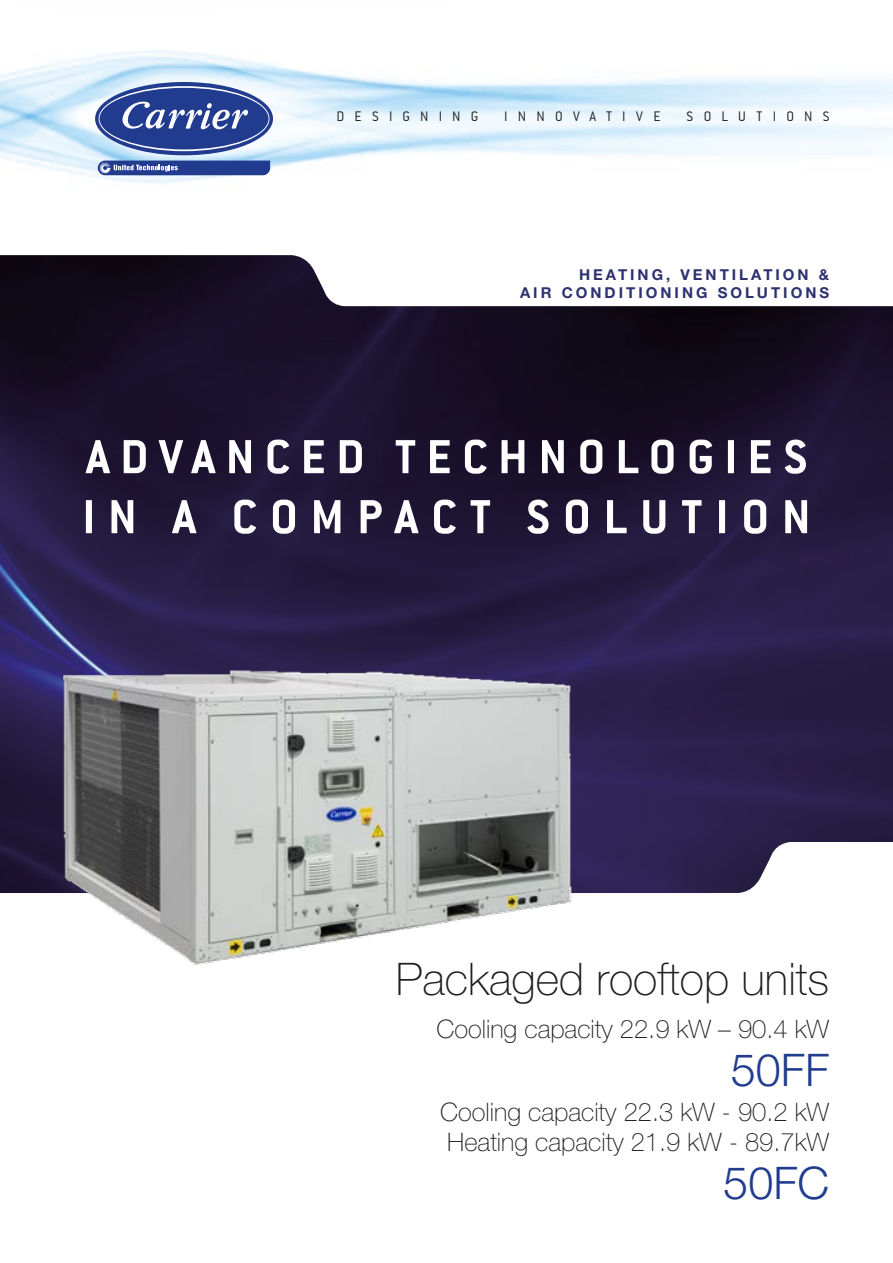
<style>
.page{position:relative;width:893px;height:1263px;background:#fff}
.page>*{position:absolute;margin:0;border:0;box-sizing:border-box;transform-origin:0 0}
.t1{font:52.5px/60px "Conduit ITCTT Bold";letter-spacing:.2em;color:#fff}
.t2{font:100 45px "Helvetica Neue LT Pro";color:#1d1d1b}
.t3{font:300 45px "Helvetica Neue LT Pro";color:#213b8f}
.t4{font:100 25.5px/30.6px "Helvetica Neue LT Pro";color:#1d1d1b}
.t5{font:700 15px/18px "Helvetica Neue LT Pro";letter-spacing:.2em;color:#2d316f;text-align:right}
.t6{font:15px "Conduit ITCTT Light";letter-spacing:.675em;color:#1d1d1b}
</style>
<div class="page">
<img style="left:0;top:255px;width:893px;height:638px">
<img style="left:0;top:50px;width:893px;height:133px">
<svg style="left:95px;top:82px;width:178px;height:73px;background:#2f4896"></svg>
<svg style="left:99px;top:86px;width:170px;height:65px"></svg>
<div style="left:100px;top:88px;width:169px;height:61px;background:#213b8f;border-radius:50%"></div>
<svg style="left:122px;top:102px;width:126px;height:27px"></svg>
<svg style="left:98px;top:161px;width:172px;height:14px;background:#3a519b"></svg>
<img style="left:48px;top:642px;width:537px;height:323px">
<p class="t6" style="left:336px;top:108px;width:143px">DESIGNING</p>
<p class="t6" style="left:504px;top:108px;width:158px">INNOVATIVE</p>
<p class="t6" style="left:687px;top:108px;width:144px">SOLUTIONS</p>
<p class="t5" style="left:520px;top:265px;width:311px">HEATING, VENTILATION &amp;<br>AIR CONDITIONING SOLUTIONS</p>
<h1 class="t1" style="left:82px;top:426px;width:730px">ADVANCED TECHNOLOGIES<br>IN A COMPACT SOLUTION</h1>
<h2 class="t2" style="left:396px;top:952px;width:435px">Packaged rooftop units</h2>
<p class="t4" style="left:436px;top:1013px;width:394px">Cooling capacity 22.9 kW – 90.4 kW</p>
<h2 class="t3" style="left:731px;top:1042px;width:100px">50FF</h2>
<p class="t4" style="left:440px;top:1096px;width:390px">Cooling capacity 22.3 kW - 90.2 kW<br>Heating capacity 21.9 kW - 89.7kW</p>
<h2 class="t3" style="left:723px;top:1156px;width:107px">50FC</h2>
</div>
